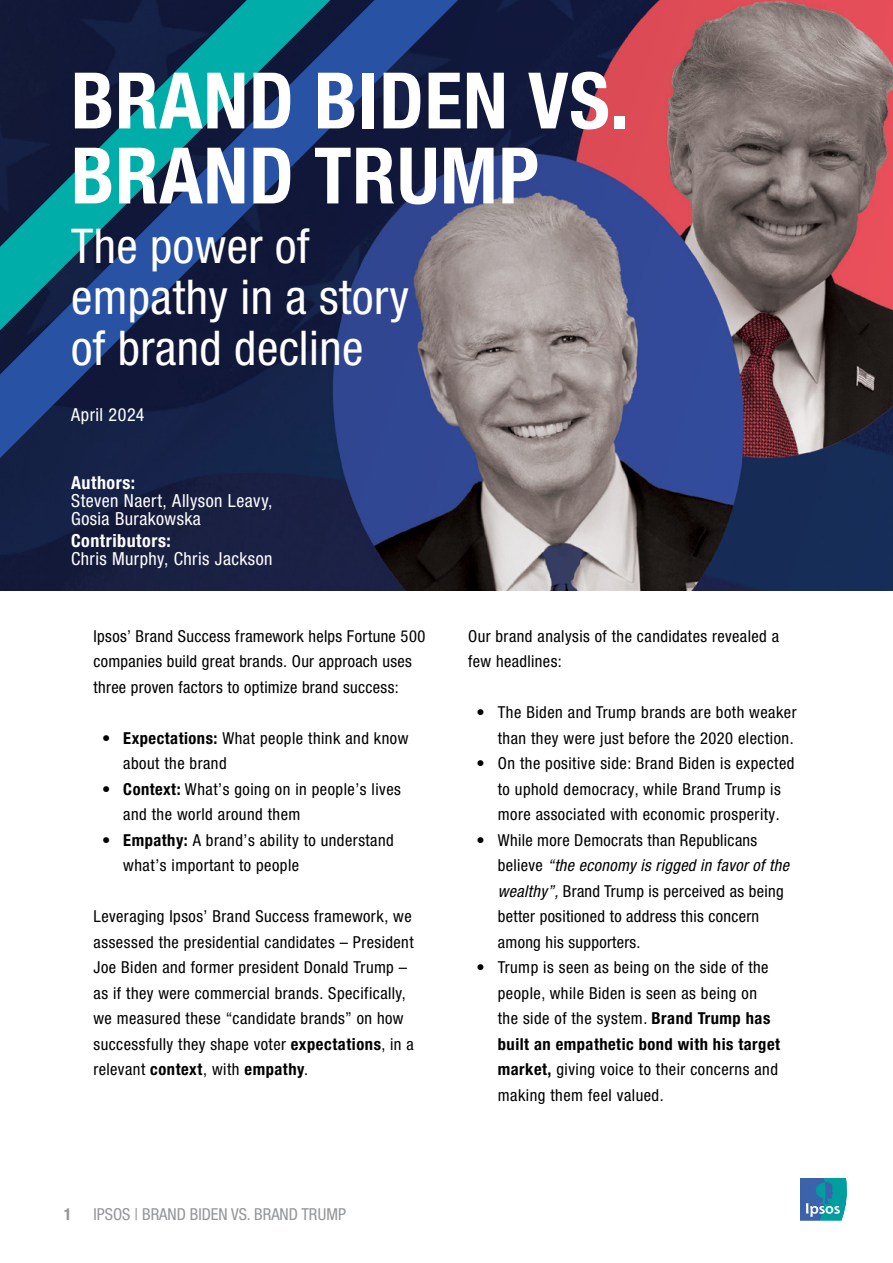
<style>
.page{position:relative;width:893px;height:1263px;background:#fff}
.page>*{position:absolute;margin:0;border:0;box-sizing:border-box;transform-origin:0 0}
.t1{font:700 condensed 78px/75px "Helvetica Neue LT Pro";letter-spacing:.01em;color:#fff}
.t2{font:condensed 48px/51px "Helvetica Neue LT Pro";letter-spacing:.01em;color:#fff}
.Body_copy{font:condensed 18px/18px "Helvetica Neue LT Pro";letter-spacing:.025em;color:#fff}
.Body_copy-2{font:condensed 16.5px/25.5px "Helvetica Neue LT Pro";letter-spacing:.03em;color:#000}
.t3{font:condensed 16.5px "Helvetica Neue LT Pro";color:#939598}
.t4{font:700 condensed 16.5px "Helvetica Neue LT Pro";color:#939598}
.s1{font-weight:700}
.s2{font-style:italic}
</style>
<div class="page">
<svg style="left:0;top:0;width:893px;height:591px;background:#5d5268"></svg>
<svg style="left:0;top:0;width:458px;height:458px;background:#1a3c65"></svg>
<svg style="left:800px;top:1178px;width:47px;height:42px;background:#368caf"></svg>
<p class="t1" style="left:71px;top:64px;width:560px">BRAND BIDEN VS.<br>BRAND TRUMP</p>
<p class="t2" style="left:71px;top:220px;width:340px">The power of empathy in a story of brand decline</p>
<p class="Body_copy" style="left:71px;top:405px;width:75px">April 2024</p>
<p class="Body_copy" style="left:71px;top:473px;width:203px"><span class="s1">Authors:<br></span>Steven Naert, Allyson Leavy,<br>Gosia Burakowska</p>
<p class="Body_copy" style="left:71px;top:532px;width:203px"><span class="s1">Contributors:<br></span>Chris Murphy, Chris Jackson</p>
<p class="Body_copy-2" style="left:94px;top:623px;width:333px">Ipsos’ Brand Success framework helps Fortune 500 companies build great brands. Our approach uses three proven factors to optimize brand success:</p>
<p class="Body_copy-2" style="left:123px;top:725px;width:287px;text-indent:-21px"><span class="s1">• Expectations:</span> What people think and know about the brand</p>
<p class="Body_copy-2" style="left:123px;top:776px;width:279px;text-indent:-21px"><span class="s1">• Context:</span> What’s going on in people’s lives and the world around them</p>
<p class="Body_copy-2" style="left:123px;top:827px;width:272px;text-indent:-21px"><span class="s1">• Empathy:</span> A brand’s ability to understand what’s important to people</p>
<p class="Body_copy-2" style="left:94px;top:904px;width:322px">Leveraging Ipsos’ Brand Success framework, we assessed the presidential candidates – President Joe Biden and former president Donald Trump – as if they were commercial brands. Specifically, we measured these “candidate brands” on how successfully they shape voter <span class="s1">expectations</span>, in a relevant <span class="s1">context</span>, with <span class="s1">empathy</span>.</p>
<p class="t4" style="left:64px;top:1204px;width:9px">1</p>
<p class="t3" style="left:94px;top:1205px;width:254px">IPSOS | BRAND BIDEN VS. BRAND TRUMP</p>
<p class="Body_copy-2" style="left:468px;top:623px;width:313px">Our brand analysis of the candidates revealed a few headlines:</p>
<p class="Body_copy-2" style="left:477px;top:700px;width:322px;text-align:right"><span class="s1">•</span> The Biden and Trump brands are both weaker than they were just before the 2020 election.</p>
<p class="Body_copy-2" style="left:477px;top:751px;width:319px;text-align:center"><span class="s1">•</span> On the positive side: Brand Biden is expected to uphold democracy, while Brand Trump is more associated with economic prosperity.</p>
<p class="Body_copy-2" style="left:498px;top:827px;width:293px;text-indent:-21px"><span class="s1">•</span> While more Democrats than Republicans believe <span class="s2">“the economy is rigged in favor of the wealthy”,</span> Brand Trump is perceived as being better positioned to address this concern among his supporters.</p>
<p class="Body_copy-2" style="left:498px;top:955px;width:284px;text-indent:-21px"><span class="s1">•</span> Trump is seen as being on the side of the people, while Biden is seen as being on the side of the system. <span class="s1">Brand Trump has built an empathetic bond with his target market,</span> giving voice to their concerns and making them feel valued.</p>
</div>
